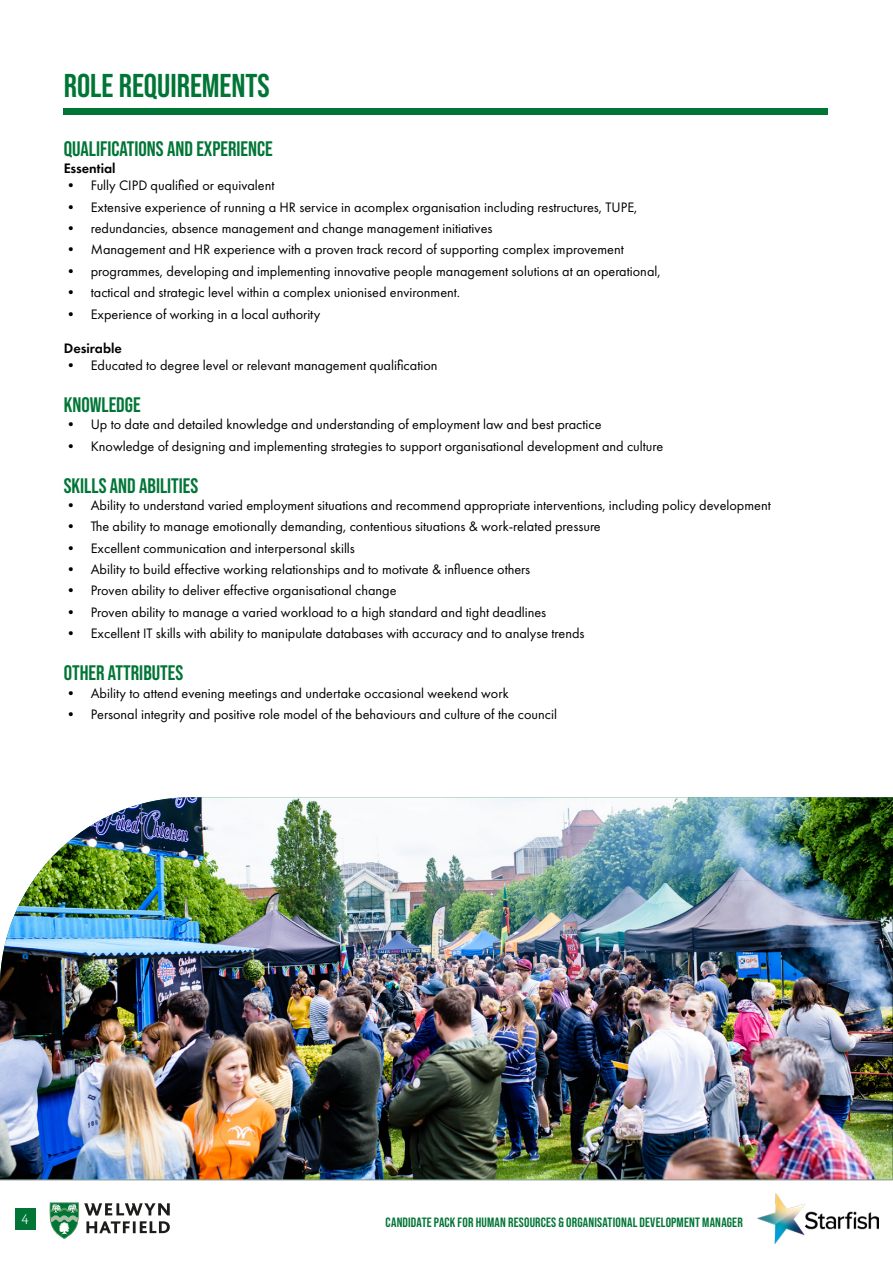
<style>
.page{position:relative;width:893px;height:1263px;background:#fff}
.page>*{position:absolute;margin:0;border:0;box-sizing:border-box;transform-origin:0 0}
.t1{font:700 33px "Bebas Neue Pro";color:#007536}
.t2{font:700 21px "Bebas Neue Pro";color:#007536}
.t3{font:14.25px "Futura PT";color:#000}
.t4{font:600 14.25px "Futura PT";color:#000}
.t5{font:700 13.5px "Bebas Neue Pro";letter-spacing:.015em;color:#007536}
.t6{font:300 13.5px "Flama";color:#fff}
</style>
<div class="page">
<img style="left:758px;top:1194px;width:120px;height:50px">
<div style="left:15px;top:1208px;width:21px;height:21px;background:#007536"></div>
<hr style="left:0;top:1179px;width:893px;height:2px;background:#000">
<svg style="left:49px;top:1202px;width:121px;height:37px"></svg>
<img style="left:0;top:797px;width:892px;height:382px">
<div style="left:64px;top:109px;width:764px;height:6px;background:#007536"></div>
<svg style="left:892px;top:797px;width:1px;height:74px"></svg>
<img style="left:892px;top:871px;width:1px;height:308px">
<h1 class="t1" style="left:64px;top:66px;width:208px">ROLE REQUIREMENTS</h1>
<h2 class="t2" style="left:64px;top:137px;width:210px">QUALIFICATIONS AND EXPERIENCE</h2>
<p class="t4" style="left:64px;top:160px;width:53px">Essential</p>
<p class="t3" style="left:64px;top:177px;width:212px">• Fully CIPD qualified or equivalent</p>
<p class="t3" style="left:64px;top:199px;width:575px">• Extensive experience of running a HR service in acomplex organisation including restructures, TUPE,</p>
<p class="t3" style="left:64px;top:220px;width:430px">• redundancies, absence management and change management initiatives</p>
<p class="t3" style="left:64px;top:241px;width:561px">• Management and HR experience with a proven track record of supporting complex improvement</p>
<p class="t3" style="left:64px;top:263px;width:598px">• programmes, developing and implementing innovative people management solutions at an operational,</p>
<p class="t3" style="left:64px;top:284px;width:398px">• tactical and strategic level within a complex unionised environment.</p>
<p class="t3" style="left:64px;top:305px;width:258px">• Experience of working in a local authority</p>
<p class="t4" style="left:64px;top:339px;width:60px">Desirable</p>
<p class="t3" style="left:64px;top:357px;width:375px">• Educated to degree level or relevant management qualification</p>
<h2 class="t2" style="left:64px;top:393px;width:78px">KNOWLEDGE</h2>
<p class="t3" style="left:64px;top:416px;width:539px">• Up to date and detailed knowledge and understanding of employment law and best practice</p>
<p class="t3" style="left:64px;top:437px;width:601px">• Knowledge of designing and implementing strategies to support organisational development and culture</p>
<h2 class="t2" style="left:64px;top:474px;width:136px">SKILLS AND ABILITIES</h2>
<p class="t3" style="left:64px;top:497px;width:708px">• Ability to understand varied employment situations and recommend appropriate interventions, including policy development</p>
<p class="t3" style="left:64px;top:518px;width:538px">• The ability to manage emotionally demanding, contentious situations &amp; work-related pressure</p>
<p class="t3" style="left:64px;top:539px;width:293px">• Excellent communication and interpersonal skills</p>
<p class="t3" style="left:64px;top:561px;width:468px">• Ability to build effective working relationships and to motivate &amp; influence others</p>
<p class="t3" style="left:64px;top:582px;width:334px">• Proven ability to deliver effective organisational change</p>
<p class="t3" style="left:64px;top:603px;width:484px">• Proven ability to manage a varied workload to a high standard and tight deadlines</p>
<p class="t3" style="left:64px;top:625px;width:522px">• Excellent IT skills with ability to manipulate databases with accuracy and to analyse trends</p>
<h2 class="t2" style="left:64px;top:661px;width:121px">OTHER ATTRIBUTES</h2>
<p class="t3" style="left:64px;top:684px;width:446px">• Ability to attend evening meetings and undertake occasional weekend work</p>
<p class="t3" style="left:64px;top:706px;width:495px">• Personal integrity and positive role model of the behaviours and culture of the council</p>
<p class="t6" style="left:21px;top:1210px;width:9px">4</p>
<p class="t5" style="left:386px;top:1215px;width:359px">CANDIDATE PACK FOR HUMAN RESOURCES &amp; ORGANISATIONAL DEVELOPMENT MANAGER</p>
</div>
